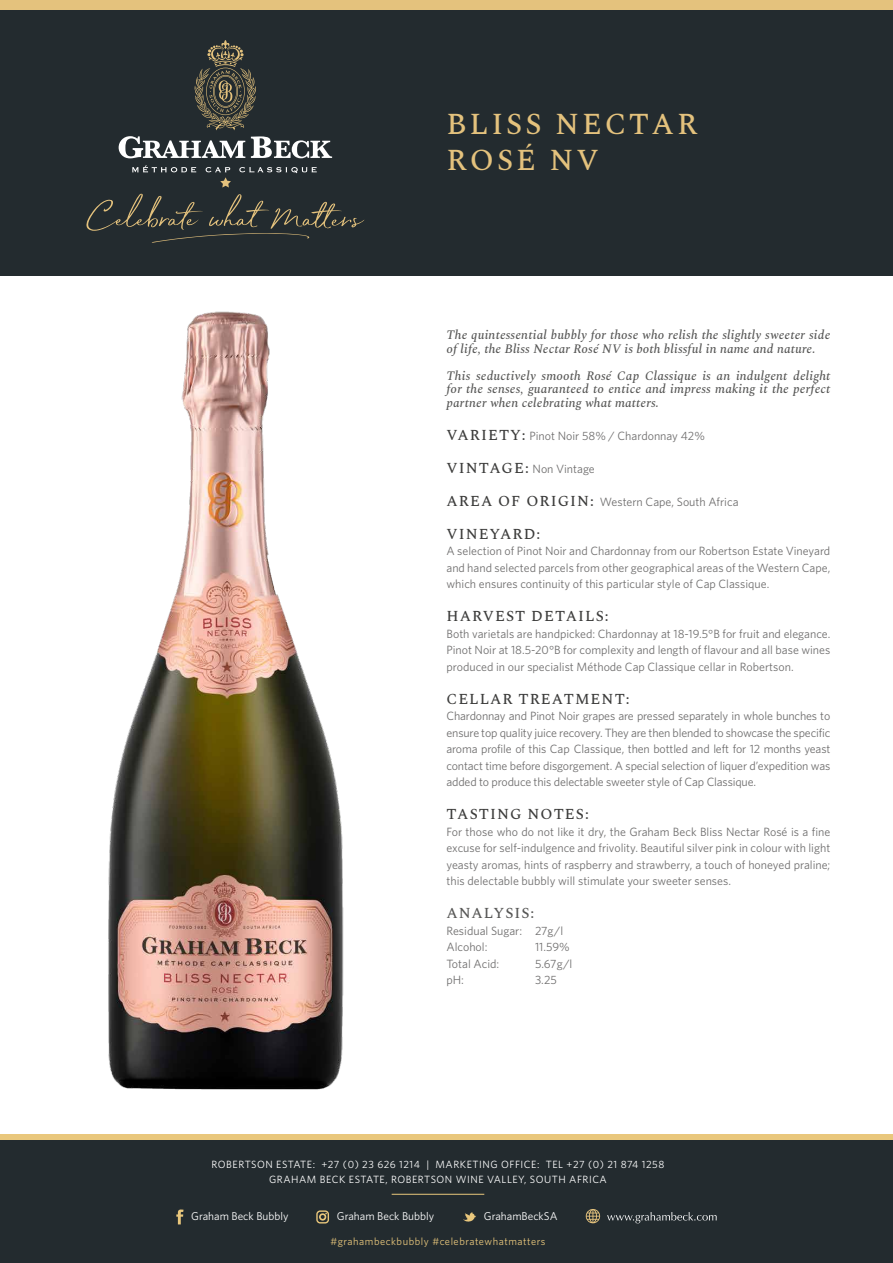
<style>
.page{position:relative;width:893px;height:1263px;background:#fff}
.page>*{position:absolute;margin:0;border:0;box-sizing:border-box;transform-origin:0 0}
.t1{font:500 30px/36px "Spectral";letter-spacing:.1em;color:#e4c27d}
.t2{font:500 15px "Spectral";letter-spacing:.07em;color:#3c3c3b}
.t3{font:500 15px "Spectral";letter-spacing:.07em;color:#575756}
.t4{font:italic 500 12.75px/13.5px "Spectral";letter-spacing:.015em;color:#575756}
.t5{font:12px/16.5px "Whitney";color:#706f6f;text-align:justify}
.t6{font:11.25px "Whitney";color:#fff}
.t7{font:10.5px/15px "Whitney";letter-spacing:.05em;color:#fff;text-align:center}
.t8{font:10.5px "Whitney";letter-spacing:.05em;color:#e9c77c}
.s1{font-family:"Spectral";font-weight:500;font-size:15px;color:#3c3c3b}
</style>
<div class="page">
<img style="left:108px;top:311px;width:236px;height:779px">
<div style="left:0;top:0;width:893px;height:275px;background:#232b2f"></div>
<div style="left:0;top:0;width:893px;height:10px;background:#e4c27d"></div>
<div style="left:0;top:1134px;width:893px;height:17px;background:#e9c77c"></div>
<div style="left:0;top:1140px;width:893px;height:123px;background:#232b2f"></div>
<svg style="left:86px;top:194px;width:279px;height:49px"></svg>
<svg style="left:132px;top:165px;width:64px;height:7px"></svg>
<svg style="left:239px;top:167px;width:78px;height:6px"></svg>
<svg style="left:206px;top:167px;width:25px;height:21px"></svg>
<svg style="left:119px;top:136px;width:126px;height:22px"></svg>
<svg style="left:251px;top:136px;width:81px;height:22px"></svg>
<svg style="left:194px;top:40px;width:62px;height:90px"></svg>
<hr style="left:392px;top:1194px;width:92px;height:1px;background:#e9c77c">
<svg style="left:316px;top:1210px;width:13px;height:13px"></svg>
<svg style="left:176px;top:1209px;width:8px;height:15px"></svg>
<svg style="left:463px;top:1212px;width:13px;height:10px"></svg>
<svg style="left:607px;top:1212px;width:110px;height:11px"></svg>
<svg style="left:586px;top:1209px;width:14px;height:14px"></svg>
<h1 class="t1" style="left:446px;top:107px;width:252px">BLISS NECTAR<br>ROSÉ NV</h1>
<p class="t4" style="left:446px;top:328px;width:385px">The quintessential bubbly for those who relish the slightly sweeter side of life, the Bliss Nectar Rosé NV is both blissful in name and nature.</p>
<p class="t4" style="left:446px;top:369px;width:385px;text-align:justify">This seductively smooth Rosé Cap Classique is an indulgent delight for the senses, guaranteed to entice and impress making it the perfect partner when celebrating what matters.</p>
<p class="t5" style="left:446px;top:427px;width:260px"><span class="s1">VARIETY:</span> Pinot Noir 58% / Chardonnay 42%</p>
<p class="t5" style="left:446px;top:460px;width:150px"><span class="s1">VINTAGE:</span> Non Vintage</p>
<p class="t5" style="left:446px;top:493px;width:294px"><span class="s1">AREA OF ORIGIN:</span> Western Cape, South Africa</p>
<p class="t2" style="left:446px;top:523px;width:95px">VINEYARD:</p>
<p class="t5" style="left:446px;top:542px;width:385px">A selection of Pinot Noir and Chardonnay from our Robertson Estate Vineyard and hand selected parcels from other geographical areas of the Western Cape, which ensures continuity of this particular style of Cap Classique.</p>
<p class="t2" style="left:446px;top:605px;width:164px">HARVEST DETAILS:</p>
<p class="t5" style="left:446px;top:625px;width:385px">Both varietals are handpicked: Chardonnay at 18-19.5°B for fruit and elegance.<br>Pinot Noir at 18.5-20°B for complexity and length of flavour and all base wines produced in our specialist Méthode Cap Classique cellar in Robertson.</p>
<p class="t2" style="left:446px;top:688px;width:185px">CELLAR TREATMENT:</p>
<p class="t5" style="left:446px;top:707px;width:385px">Chardonnay and Pinot Noir grapes are pressed separately in whole bunches to ensure top quality juice recovery. They are then blended to showcase the specific aroma profile of this Cap Classique, then bottled and left for 12 months yeast contact time before disgorgement. A special selection of liquer d’expedition was added to produce this delectable sweeter style of Cap Classique.</p>
<p class="t2" style="left:446px;top:803px;width:144px">TASTING NOTES:</p>
<p class="t5" style="left:446px;top:823px;width:385px">For those who do not like it dry, the Graham Beck Bliss Nectar Rosé is a fine excuse for self-indulgence and frivolity. Beautiful silver pink in colour with light yeasty aromas, hints of raspberry and strawberry, a touch of honeyed praline; this delectable bubbly will stimulate your sweeter senses.</p>
<p class="t3" style="left:446px;top:902px;width:89px">ANALYSIS:</p>
<p class="t5" style="left:446px;top:922px;width:118px">Residual Sugar: 27g/l<br>Alcohol:</p>
<p class="t5" style="left:535px;top:938px;width:36px">11.59%</p>
<p class="t5" style="left:446px;top:955px;width:54px">Total Acid:</p>
<p class="t5" style="left:535px;top:955px;width:39px">5.67g/l</p>
<p class="t5" style="left:446px;top:971px;width:19px">pH:</p>
<p class="t5" style="left:535px;top:971px;width:23px">3.25</p>
<p class="t7" style="left:212px;top:1157px;width:454px">ROBERTSON ESTATE: +27 (0) 23 626 1214 | MARKETING OFFICE: TEL +27 (0) 21 874 1258<br>GRAHAM BECK ESTATE, ROBERTSON WINE VALLEY, SOUTH AFRICA</p>
<p class="t6" style="left:191px;top:1210px;width:99px">Graham Beck Bubbly</p>
<p class="t6" style="left:337px;top:1210px;width:99px">Graham Beck Bubbly</p>
<p class="t6" style="left:484px;top:1210px;width:75px">GrahamBeckSA</p>
<p class="t8" style="left:331px;top:1235px;width:216px">#grahambeckbubbly #celebratewhatmatters</p>
</div>
